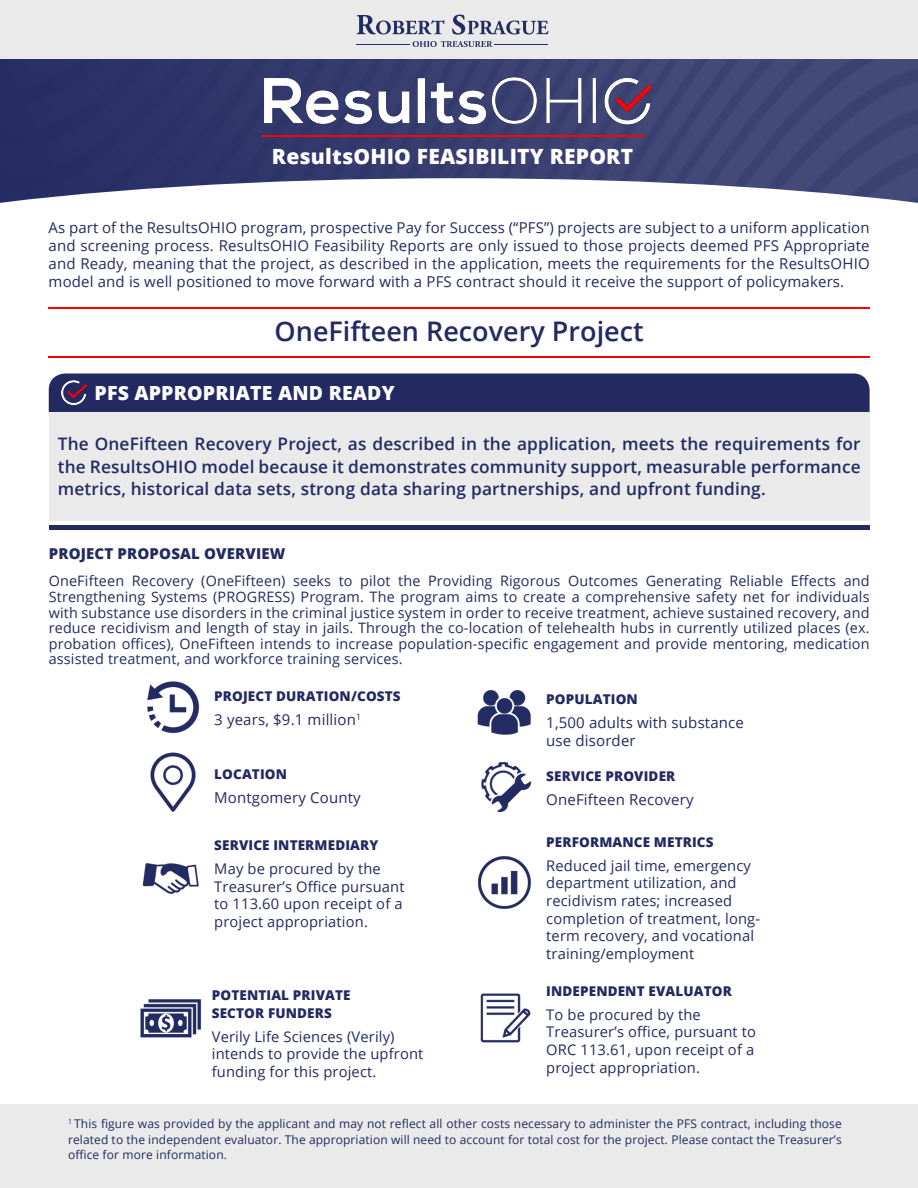
<style>
.page{position:relative;width:918px;height:1188px;background:#fff}
.page>*{position:absolute;margin:0;border:0;box-sizing:border-box;transform-origin:0 0}
.t1{font:600 27px "Open Sans";color:#232a62}
.t2{font:800 21px "Open Sans";letter-spacing:.01em;color:#fff}
.t3{font:800 19.5px "Open Sans";letter-spacing:.01em;color:#fff}
.t4{font:600 17.25px/22.5px "Open Sans";letter-spacing:.01em;color:#232a62;text-align:justify}
.t5{font:15px/18px "Open Sans";letter-spacing:.01em;color:#232a62;text-align:justify}
.t6{font:800 15px "Open Sans";letter-spacing:.01em;color:#232a62}
.t7{font:14.7px/17.7px "Open Sans";letter-spacing:.01em;color:#232a62}
.t8{font:14.4px/15.6px "Open Sans";letter-spacing:.01em;color:#232a62;text-align:justify}
.t9{font:800 13.5px "Open Sans";letter-spacing:.01em;color:#232a62}
.t10{font:12px/15.8px "Open Sans";letter-spacing:.01em;color:#232a62;text-align:justify}
</style>
<div class="page">
<div style="left:0;top:1105px;width:918px;height:83px;background:#eaeaea"></div>
<img style="left:0;top:58px;width:918px;height:120px">
<svg style="left:0;top:178px;width:918px;height:213px"></svg>
<img style="left:261px;top:70px;width:391px;height:59px">
<hr style="left:261px;top:136px;width:383px;height:1px;background:#f00">
<hr style="left:49px;top:356px;width:821px;height:2px;background:#f00">
<div style="left:49px;top:412px;width:821px;height:108px;background:#eaeaea"></div>
<div style="left:49px;top:374px;width:821px;height:38px;background:#232a62"></div>
<img style="left:59px;top:377px;width:31px;height:31px">
<hr style="left:49px;top:308px;width:821px;height:1px;background:#f00">
<hr style="left:49px;top:526px;width:821px;height:4px;background:#232a62">
<div style="left:0;top:0;width:918px;height:58px;background:#eaeaea"></div>
<svg style="left:357px;top:15px;width:88px;height:20px"></svg>
<svg style="left:452px;top:15px;width:97px;height:20px"></svg>
<svg style="left:413px;top:41px;width:80px;height:6px"></svg>
<hr style="left:357px;top:45px;width:53px;height:1px;background:#222c61">
<hr style="left:494px;top:45px;width:54px;height:1px;background:#222c61">
<img style="left:147px;top:681px;width:53px;height:53px">
<img style="left:150px;top:752px;width:46px;height:60px">
<img style="left:142px;top:863px;width:57px;height:31px">
<img style="left:477px;top:690px;width:54px;height:45px">
<img style="left:481px;top:762px;width:51px;height:51px">
<img style="left:478px;top:856px;width:53px;height:53px">
<img style="left:140px;top:999px;width:62px;height:39px">
<img style="left:480px;top:993px;width:51px;height:50px">
<p class="t2" style="left:272px;top:141px;width:363px">ResultsOHIO FEASIBILITY REPORT</p>
<p class="t5" style="left:49px;top:219px;width:823px">As part of the ResultsOHIO program, prospective Pay for Success (“PFS”) projects are subject to a uniform application and screening process. ResultsOHIO Feasibility Reports are only issued to those projects deemed PFS Appropriate and Ready, meaning that the project, as described in the application, meets the requirements for the ResultsOHIO model and is well positioned to move forward with a PFS contract should it receive the support of policymakers.</p>
<p class="t1" style="left:275px;top:313px;width:371px">OneFifteen Recovery Project</p>
<p class="t3" style="left:94px;top:378px;width:302px">PFS APPROPRIATE AND READY</p>
<p class="t4" style="left:58px;top:432px;width:804px">The OneFifteen Recovery Project, as described in the application, meets the requirements for the ResultsOHIO model because it demonstrates community support, measurable performance metrics, historical data sets, strong data sharing partnerships, and upfront funding.</p>
<p class="t6" style="left:49px;top:542px;width:238px">PROJECT PROPOSAL OVERVIEW</p>
<p class="t8" style="left:49px;top:573px;width:822px">OneFifteen Recovery (OneFifteen) seeks to pilot the Providing Rigorous Outcomes Generating Reliable Effects and Strengthening Systems (PROGRESS) Program. The program aims to create a comprehensive safety net for individuals with substance use disorders in the criminal justice system in order to receive treatment, achieve sustained recovery, and reduce recidivism and length of stay in jails. Through the co-location of telehealth hubs in currently utilized places (ex. probation offices), OneFifteen intends to increase population-specific engagement and provide mentoring, medication assisted treatment, and workforce training services.</p>
<p class="t9" style="left:214px;top:685px;width:188px">PROJECT DURATION/COSTS</p>
<p class="t5" style="left:214px;top:710px;width:148px">3 years, $9.1 million<sup>1</sup></p>
<p class="t9" style="left:546px;top:689px;width:93px">POPULATION</p>
<p class="t5" style="left:546px;top:713px;width:199px">1,500 adults with substance use disorder</p>
<p class="t9" style="left:546px;top:766px;width:131px">SERVICE PROVIDER</p>
<p class="t5" style="left:546px;top:790px;width:149px">OneFifteen Recovery</p>
<p class="t9" style="left:546px;top:831px;width:169px">PERFORMANCE METRICS</p>
<p class="t7" style="left:546px;top:856px;width:215px">Reduced jail time, emergency department utilization, and recidivism rates; increased completion of treatment, long&shy;term recovery, and vocational training/employment</p>
<p class="t9" style="left:214px;top:763px;width:74px">LOCATION</p>
<p class="t5" style="left:214px;top:788px;width:148px">Montgomery County</p>
<p class="t9" style="left:214px;top:835px;width:166px">SERVICE INTERMEDIARY</p>
<p class="t7" style="left:214px;top:859px;width:192px">May be procured by the<br>Treasurer’s Office pursuant to 113.60 upon receipt of a project appropriation.</p>
<p class="t9" style="left:212px;top:985px;width:140px">POTENTIAL PRIVATE</p>
<p class="t9" style="left:212px;top:1003px;width:122px">SECTOR FUNDERS</p>
<p class="t7" style="left:212px;top:1027px;width:213px">Verily Life Sciences (Verily) intends to provide the upfront funding for this project.</p>
<p class="t9" style="left:546px;top:981px;width:187px">INDEPENDENT EVALUATOR</p>
<p class="t7" style="left:546px;top:1005px;width:211px">To be procured by the<br>Treasurer’s office, pursuant to<br>ORC 113.61, upon receipt of a project appropriation.</p>
<p class="t10" style="left:68px;top:1115px;width:775px"><sup>1</sup> This figure was provided by the applicant and may not reflect all other costs necessary to administer the PFS contract, including those related to the independent evaluator. The appropriation will need to account for total cost for the project. Please contact the Treasurer’s office for more information.</p>
</div>
